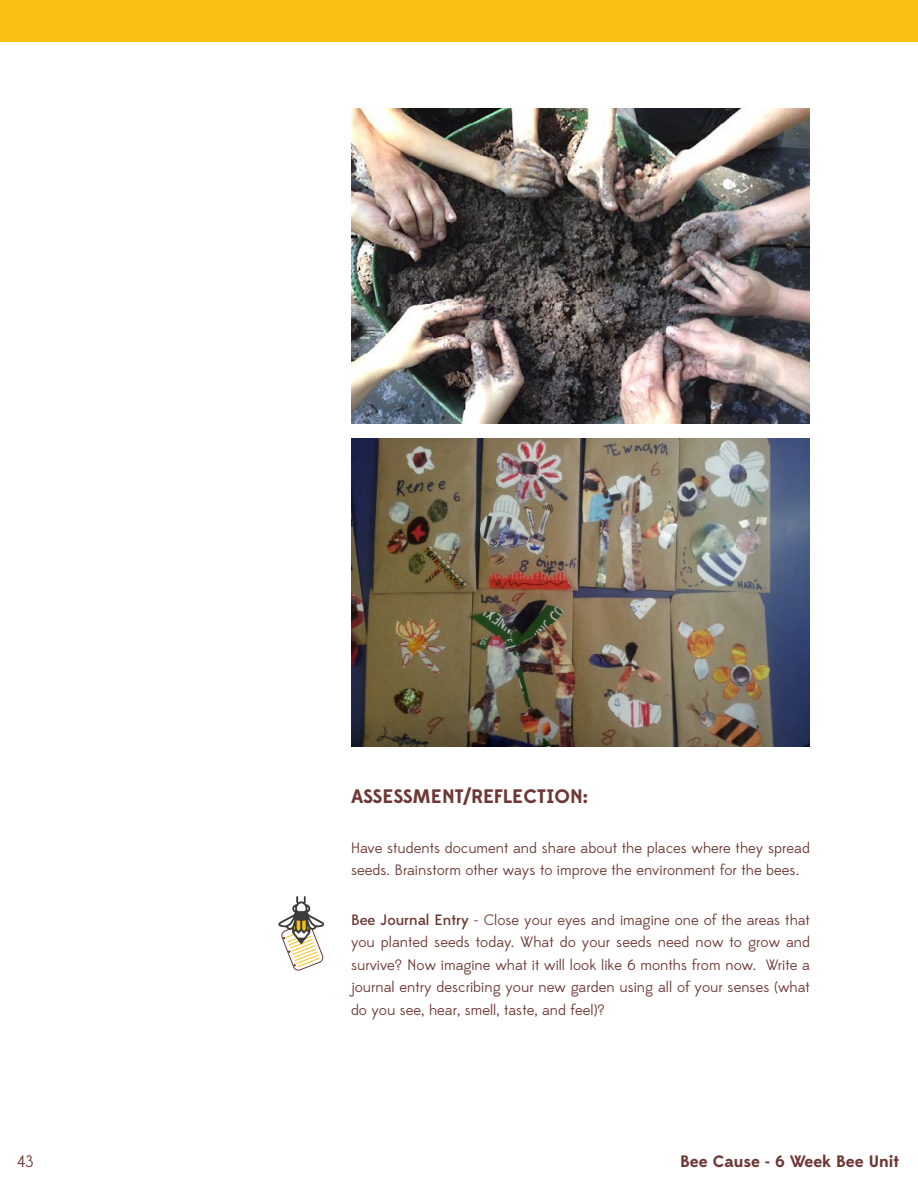
<style>
.page{position:relative;width:918px;height:1188px;background:#fff}
.page>*{position:absolute;margin:0;border:0;box-sizing:border-box;transform-origin:0 0}
.t1{font:700 19.5px "Edmondsans";color:#6e3836}
.t2{font:700 16.5px "Edmondsans";color:#6e3836}
.t3{font:16.5px "Edmondsans";color:#6e3836}
.t4{font:15px/22.5px "Edmondsans";color:#6e3836}
.s1{font-weight:500}
</style>
<div class="page">
<div style="left:0;top:0;width:918px;height:42px;background:#f8c014"></div>
<img style="left:351px;top:108px;width:459px;height:315px">
<img style="left:351px;top:438px;width:459px;height:309px">
<svg style="left:278px;top:896px;width:46px;height:74px"></svg>
<h1 class="t1" style="left:351px;top:784px;width:239px">ASSESSMENT/REFLECTION:</h1>
<p class="t4" style="left:351px;top:837px;width:460px">Have students document and share about the places where they spread seeds. Brainstorm other ways to improve the environment for the bees.</p>
<p class="t4" style="left:351px;top:909px;width:461px;text-align:justify"><span class="s1">Bee Journal Entry</span> - Close your eyes and imagine one of the areas that you planted seeds today. What do your seeds need now to grow and survive? Now imagine what it will look like 6 months from now. Write a journal entry describing your new garden using all of your senses (what do you see, hear, smell, taste, and feel)?</p>
<p class="t3" style="left:17px;top:1152px;width:18px">43</p>
<p class="t2" style="left:680px;top:1151px;width:221px">Bee Cause - 6 Week Bee Unit</p>
</div>
